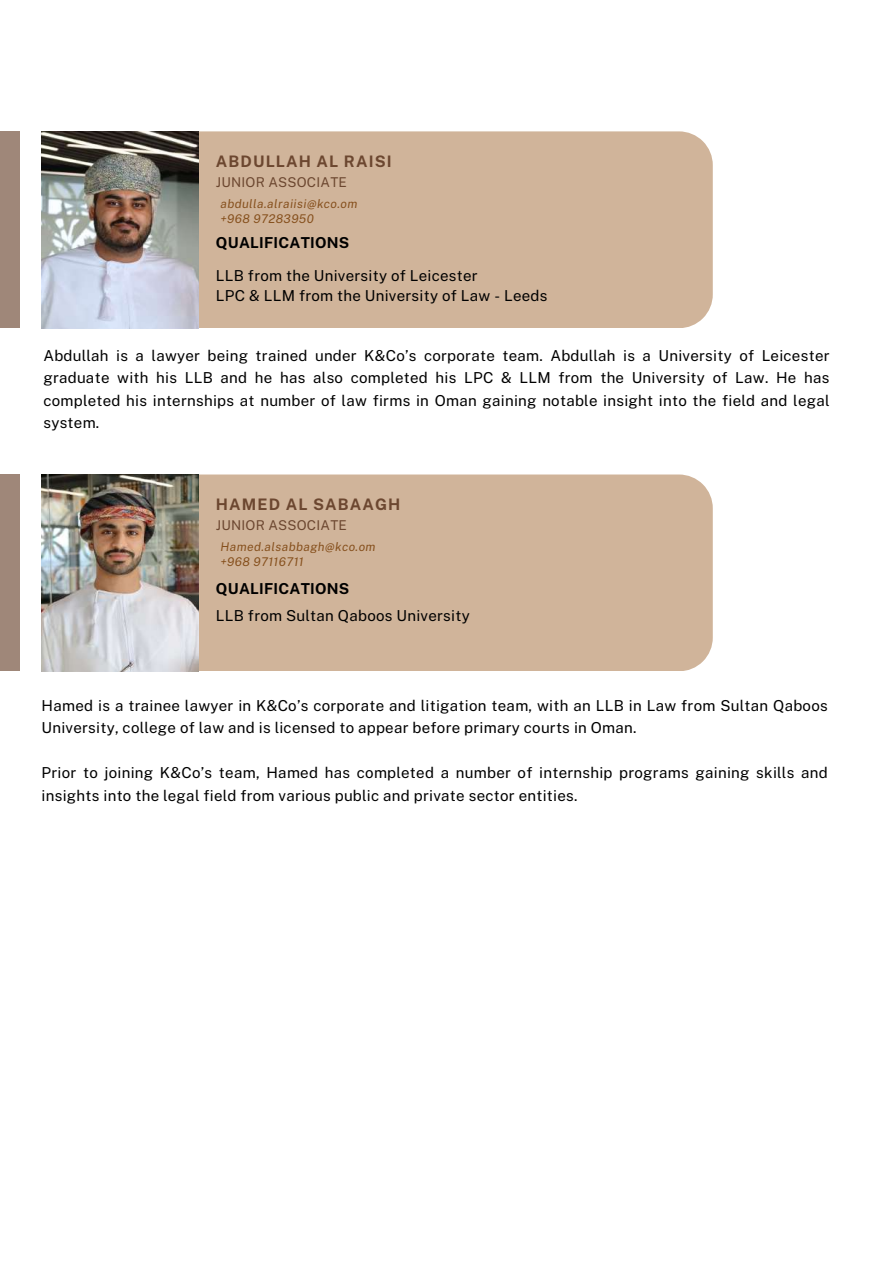
<style>
.page{position:relative;width:894px;height:1264px;background:#fff}
.page>*{position:absolute;margin:0;border:0;box-sizing:border-box;transform-origin:0 0}
.t1{font:700 15.9px "Public Sans";letter-spacing:.07em;color:#6c4730}
.t2{font:15.15px/22.5px "Public Sans";letter-spacing:.015em;color:#000}
.t3{font:700 15.15px "Public Sans";letter-spacing:.015em;color:#000}
.t4{font:13.5px "Public Sans";letter-spacing:.015em;color:#6c4730}
.t5{font:italic 12px/15px "Public Sans";letter-spacing:.035em;color:#86501d}
</style>
<div class="page">
<div style="left:198px;top:131px;width:514px;height:197px;background:#d0b49a"></div>
<div style="left:0;top:131px;width:19px;height:196px;background:#9f8779"></div>
<img style="left:42px;top:131px;width:156px;height:197px">
<div style="left:198px;top:474px;width:514px;height:197px;background:#d0b49a"></div>
<div style="left:0;top:474px;width:19px;height:196px;background:#9f8779"></div>
<img style="left:42px;top:474px;width:156px;height:197px">
<p class="t1" style="left:216px;top:151px;width:177px">ABDULLAH AL RAISI</p>
<p class="t4" style="left:216px;top:174px;width:132px">JUNIOR ASSOCIATE</p>
<p class="t5" style="left:220px;top:196px;width:139px">abdulla.alraiisi@kco.om +968 97283950</p>
<p class="t3" style="left:216px;top:234px;width:135px">QUALIFICATIONS</p>
<p class="t2" style="left:216px;top:265px;width:333px;line-height:20.2px">LLB from the University of Leicester<br>LPC &amp; LLM from the University of Law - Leeds</p>
<p class="t2" style="left:43px;top:344px;width:787px;text-align:justify">Abdullah is a lawyer being trained under K&amp;Co’s corporate team. Abdullah is a University of Leicester graduate with his LLB and he has also completed his LPC &amp; LLM from the University of Law. He has completed his internships at number of law firms in Oman gaining notable insight into the field and legal system.</p>
<p class="t1" style="left:216px;top:494px;width:186px">HAMED AL SABAAGH</p>
<p class="t4" style="left:216px;top:517px;width:132px">JUNIOR ASSOCIATE</p>
<p class="t5" style="left:220px;top:539px;width:157px">Hamed.alsabbagh@kco.om +968 97116711</p>
<p class="t3" style="left:216px;top:579px;width:135px">QUALIFICATIONS</p>
<p class="t2" style="left:216px;top:604px;width:255px">LLB from Sultan Qaboos University</p>
<p class="t2" style="left:42px;top:694px;width:787px">Hamed is a trainee lawyer in K&amp;Co’s corporate and litigation team, with an LLB in Law from Sultan Qaboos<br>University, college of law and is licensed to appear before primary courts in Oman.</p>
<p class="t2" style="left:42px;top:761px;width:787px">Prior to joining K&amp;Co’s team, Hamed has completed a number of internship programs gaining skills and insights into the legal field from various public and private sector entities.</p>
</div>
